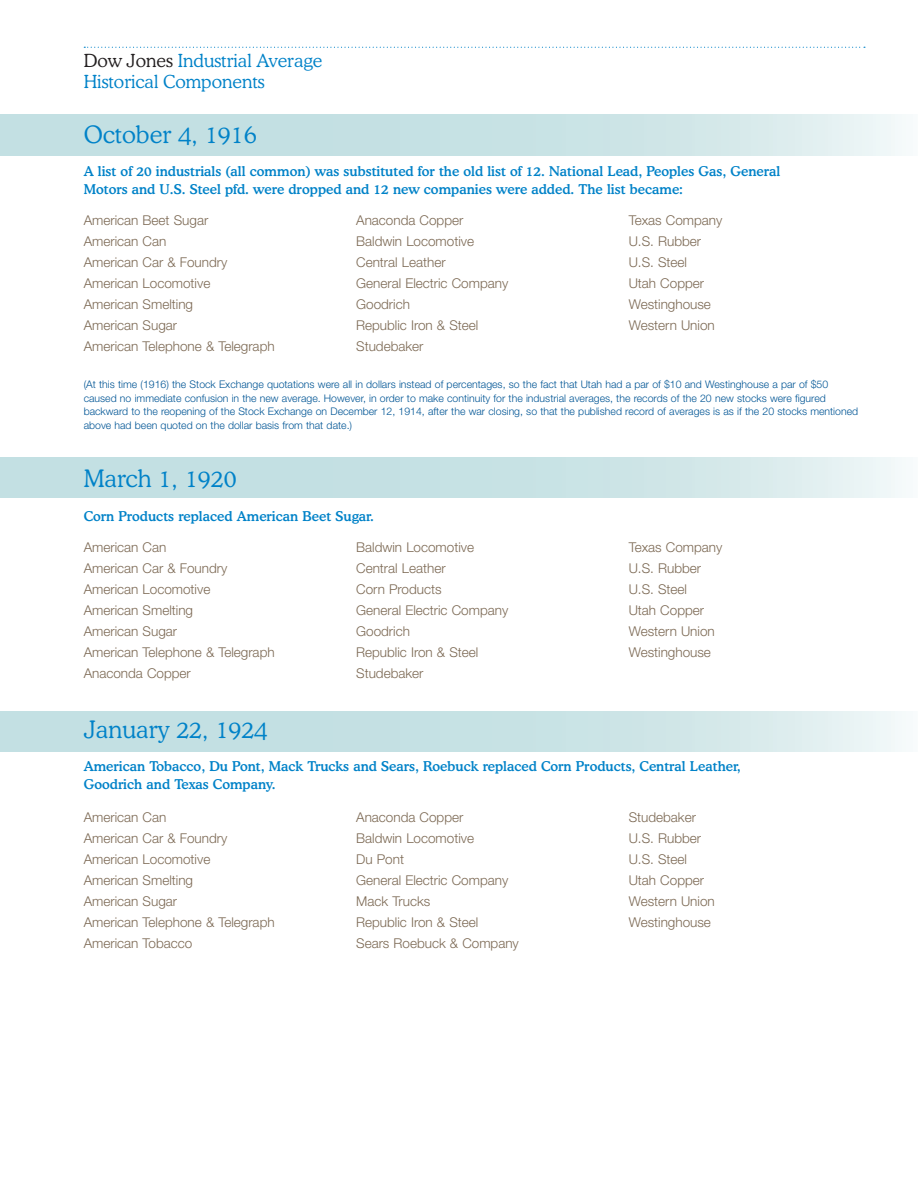
<style>
.page{position:relative;width:918px;height:1188px;background:#fff}
.page>*{position:absolute;margin:0;border:0;box-sizing:border-box;transform-origin:0 0}
.section_headings{font:300 24px "Dow Jones Cooper";color:#0082c8}
.t1{font:300 18px/21px "Dow Jones Cooper";color:#0082c8}
.body_text{font:300 13.5px "Helvetica Neue";color:#7c6954}
.Chart_heads{font:500 13.5px/18px "Dow Jones Cooper";color:#0082c8}
.footnotes{font:300 10.5px/13.5px "Helvetica Neue";color:#005595}
.s1{color:#231f20}
</style>
<div class="page">
<svg style="left:0;top:457px;width:902px;height:41px;background:#cbe4e6"></svg>
<svg style="left:0;top:115px;width:902px;height:40px;background:#cbe4e6"></svg>
<svg style="left:84px;top:47px;width:781px;height:1px"></svg>
<svg style="left:0;top:711px;width:902px;height:41px;background:#cbe4e6"></svg>
<h2 class="t1" style="left:84px;top:50px;width:240px"><span class="s1">Dow Jones</span> Industrial Average<br>Historical Components</h2>
<p class="section_headings" style="left:84px;top:119px;width:174px">October 4, 1916</p>
<p class="Chart_heads" style="left:84px;top:162px;width:698px">A list of 20 industrials (all common) was substituted for the old list of 12. National Lead, Peoples Gas, General</p>
<p class="Chart_heads" style="left:84px;top:180px;width:601px">Motors and U.S. Steel pfd. were dropped and 12 new companies were added. The list became:</p>
<p class="body_text" style="left:84px;top:212px;width:126px">American Beet Sugar</p>
<p class="body_text" style="left:84px;top:233px;width:84px">American Can</p>
<p class="body_text" style="left:84px;top:254px;width:145px">American Car &amp; Foundry</p>
<p class="body_text" style="left:84px;top:275px;width:128px">American Locomotive</p>
<p class="body_text" style="left:84px;top:296px;width:111px">American Smelting</p>
<p class="body_text" style="left:84px;top:317px;width:95px">American Sugar</p>
<p class="body_text" style="left:84px;top:338px;width:192px">American Telephone &amp; Telegraph</p>
<p class="body_text" style="left:356px;top:212px;width:109px">Anaconda Copper</p>
<p class="body_text" style="left:356px;top:233px;width:119px">Baldwin Locomotive</p>
<p class="body_text" style="left:356px;top:254px;width:91px">Central Leather</p>
<p class="body_text" style="left:356px;top:275px;width:154px">General Electric Company</p>
<p class="body_text" style="left:356px;top:296px;width:55px">Goodrich</p>
<p class="body_text" style="left:356px;top:317px;width:124px">Republic Iron &amp; Steel</p>
<p class="body_text" style="left:356px;top:338px;width:69px">Studebaker</p>
<p class="body_text" style="left:629px;top:212px;width:95px">Texas Company</p>
<p class="body_text" style="left:629px;top:233px;width:74px">U.S. Rubber</p>
<p class="body_text" style="left:629px;top:254px;width:60px">U.S. Steel</p>
<p class="body_text" style="left:629px;top:275px;width:77px">Utah Copper</p>
<p class="body_text" style="left:629px;top:296px;width:84px">Westinghouse</p>
<p class="body_text" style="left:629px;top:317px;width:88px">Western Union</p>
<p class="footnotes" style="left:84px;top:378px;width:776px">(At this time (1916) the Stock Exchange quotations were all in dollars instead of percentages, so the fact that Utah had a par of $10 and Westinghouse a par of $50 caused no immediate confusion in the new average. However, in order to make continuity for the industrial averages, the records of the 20 new stocks were figured backward to the reopening of the Stock Exchange on December 12, 1914, after the war closing, so that the published record of averages is as if the 20 stocks mentioned above had been quoted on the dollar basis from that date.)</p>
<p class="section_headings" style="left:84px;top:462px;width:154px">March 1, 1920</p>
<p class="Chart_heads" style="left:84px;top:507px;width:292px">Corn Products replaced American Beet Sugar.</p>
<p class="body_text" style="left:84px;top:539px;width:84px">American Can</p>
<p class="body_text" style="left:84px;top:560px;width:145px">American Car &amp; Foundry</p>
<p class="body_text" style="left:84px;top:581px;width:128px">American Locomotive</p>
<p class="body_text" style="left:84px;top:602px;width:111px">American Smelting</p>
<p class="body_text" style="left:84px;top:623px;width:95px">American Sugar</p>
<p class="body_text" style="left:84px;top:644px;width:192px">American Telephone &amp; Telegraph</p>
<p class="body_text" style="left:84px;top:665px;width:109px">Anaconda Copper</p>
<p class="body_text" style="left:356px;top:539px;width:119px">Baldwin Locomotive</p>
<p class="body_text" style="left:356px;top:560px;width:91px">Central Leather</p>
<p class="body_text" style="left:356px;top:581px;width:87px">Corn Products</p>
<p class="body_text" style="left:356px;top:602px;width:154px">General Electric Company</p>
<p class="body_text" style="left:356px;top:623px;width:55px">Goodrich</p>
<p class="body_text" style="left:356px;top:644px;width:124px">Republic Iron &amp; Steel</p>
<p class="body_text" style="left:356px;top:665px;width:69px">Studebaker</p>
<p class="body_text" style="left:629px;top:539px;width:95px">Texas Company</p>
<p class="body_text" style="left:629px;top:560px;width:74px">U.S. Rubber</p>
<p class="body_text" style="left:629px;top:581px;width:60px">U.S. Steel</p>
<p class="body_text" style="left:629px;top:602px;width:77px">Utah Copper</p>
<p class="body_text" style="left:629px;top:623px;width:88px">Western Union</p>
<p class="body_text" style="left:629px;top:644px;width:84px">Westinghouse</p>
<p class="section_headings" style="left:84px;top:714px;width:185px">January 22, 1924</p>
<p class="Chart_heads" style="left:84px;top:757px;width:659px">American Tobacco, Du Pont, Mack Trucks and Sears, Roebuck replaced Corn Products, Central Leather,<br>Goodrich and Texas Company.</p>
<p class="body_text" style="left:84px;top:809px;width:84px">American Can</p>
<p class="body_text" style="left:84px;top:830px;width:145px">American Car &amp; Foundry</p>
<p class="body_text" style="left:84px;top:851px;width:128px">American Locomotive</p>
<p class="body_text" style="left:84px;top:872px;width:111px">American Smelting</p>
<p class="body_text" style="left:84px;top:893px;width:95px">American Sugar</p>
<p class="body_text" style="left:84px;top:914px;width:192px">American Telephone &amp; Telegraph</p>
<p class="body_text" style="left:84px;top:935px;width:110px">American Tobacco</p>
<p class="body_text" style="left:356px;top:809px;width:109px">Anaconda Copper</p>
<p class="body_text" style="left:356px;top:830px;width:119px">Baldwin Locomotive</p>
<p class="body_text" style="left:356px;top:851px;width:49px">Du Pont</p>
<p class="body_text" style="left:356px;top:872px;width:154px">General Electric Company</p>
<p class="body_text" style="left:356px;top:893px;width:76px">Mack Trucks</p>
<p class="body_text" style="left:356px;top:914px;width:124px">Republic Iron &amp; Steel</p>
<p class="body_text" style="left:356px;top:935px;width:164px">Sears Roebuck &amp; Company</p>
<p class="body_text" style="left:629px;top:809px;width:69px">Studebaker</p>
<p class="body_text" style="left:629px;top:830px;width:74px">U.S. Rubber</p>
<p class="body_text" style="left:629px;top:851px;width:60px">U.S. Steel</p>
<p class="body_text" style="left:629px;top:872px;width:77px">Utah Copper</p>
<p class="body_text" style="left:629px;top:893px;width:88px">Western Union</p>
<p class="body_text" style="left:629px;top:914px;width:84px">Westinghouse</p>
</div>
